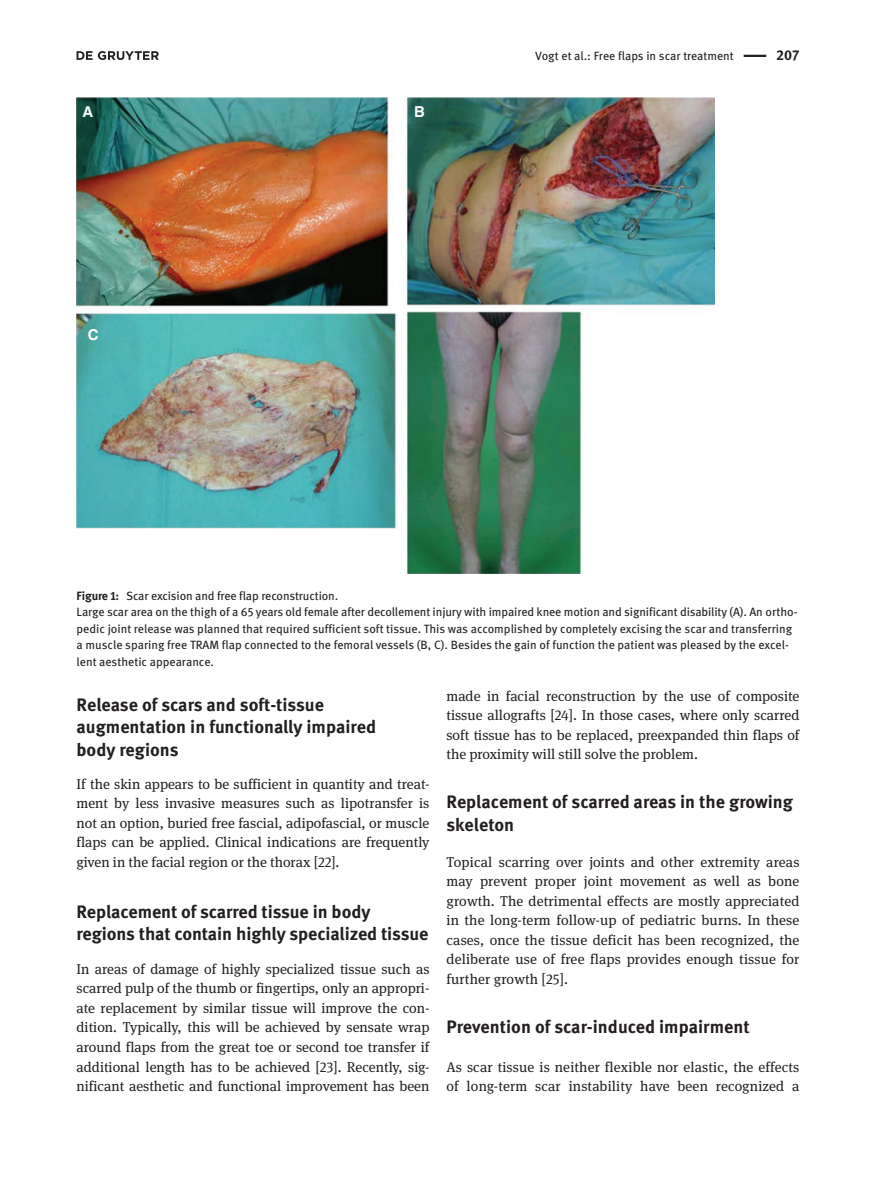
<style>
.page{position:relative;width:893px;height:1191px;background:#fff}
.page>*{position:absolute;margin:0;border:0;box-sizing:border-box;transform-origin:0 0}
.t1{font:700 18px/22.5px "DG Meta Science";letter-spacing:-.005em;color:#231f20}
.t2{font:700 15px "Helvetica";color:#fff}
.t3{font:14.25px/19.5px "DG Meta Serif Science";color:#231f20;text-align:justify}
.t4{font:700 14.25px "DG Meta Science";color:#231f20}
.t5{font:12px/16.5px "DG Meta Science";letter-spacing:-.005em;color:#231f20}
.s1{font-weight:700}
</style>
<div class="page">
<hr style="left:744px;top:55px;width:22px;height:2px;background:#231f20">
<img style="left:77px;top:98px;width:637px;height:475px">
<svg style="left:77px;top:51px;width:82px;height:9px"></svg>
<p class="t2" style="left:83px;top:103px;width:12px">A</p>
<p class="t2" style="left:414px;top:103px;width:12px">B</p>
<p class="t2" style="left:88px;top:326px;width:12px">C</p>
<p class="t5" style="left:535px;top:47px;width:200px">Vogt et al.: Free flaps in scar treatment</p>
<p class="t4" style="left:776px;top:44px;width:25px">207</p>
<p class="t5" style="left:77px;top:587px;width:722px"><span class="s1">Figure 1:</span> Scar excision and free flap reconstruction.<br>Large scar area on the thigh of a 65 years old female after decollement injury with impaired knee motion and significant disability (A). An ortho&shy;pedic joint release was planned that required sufficient soft tissue. This was accomplished by completely excising the scar and transferring a muscle sparing free TRAM flap connected to the femoral vessels (B, C). Besides the gain of function the patient was pleased by the excel&shy;lent aesthetic appearance.</p>
<p class="t1" style="left:77px;top:692px;width:301px">Release of scars and soft-tissue augmentation in functionally impaired body regions</p>
<p class="t3" style="left:77px;top:773px;width:354px">If the skin appears to be sufficient in quantity and treat&shy;ment by less invasive measures such as lipotransfer is not an option, buried free fascial, adipofascial, or muscle flaps can be applied. Clinical indications are frequently given in the facial region or the thorax [22].</p>
<p class="t1" style="left:77px;top:899px;width:353px">Replacement of scarred tissue in body regions that contain highly specialized tissue</p>
<p class="t3" style="left:77px;top:959px;width:354px">In areas of damage of highly specialized tissue such as scarred pulp of the thumb or fingertips, only an appropri&shy;ate replacement by similar tissue will improve the con&shy;dition. Typically, this will be achieved by sensate wrap around flaps from the great toe or second toe transfer if additional length has to be achieved [23]. Recently, sig&shy;nificant aesthetic and functional improvement has been</p>
<p class="t3" style="left:446px;top:686px;width:354px">made in facial reconstruction by the use of composite tissue allografts [24]. In those cases, where only scarred soft tissue has to be replaced, preexpanded thin flaps of the proximity will still solve the problem.</p>
<p class="t1" style="left:446px;top:790px;width:348px">Replacement of scarred areas in the growing skeleton</p>
<p class="t3" style="left:446px;top:851px;width:354px">Topical scarring over joints and other extremity areas may prevent proper joint movement as well as bone growth. The detrimental effects are mostly appreciated in the long-term follow-up of pediatric burns. In these cases, once the tissue deficit has been recognized, the deliberate use of free flaps provides enough tissue for further growth [25].</p>
<p class="t1" style="left:446px;top:1014px;width:305px">Prevention of scar-induced impairment</p>
<p class="t3" style="left:446px;top:1056px;width:354px">As scar tissue is neither flexible nor elastic, the effects of long-term scar instability have been recognized a</p>
</div>
